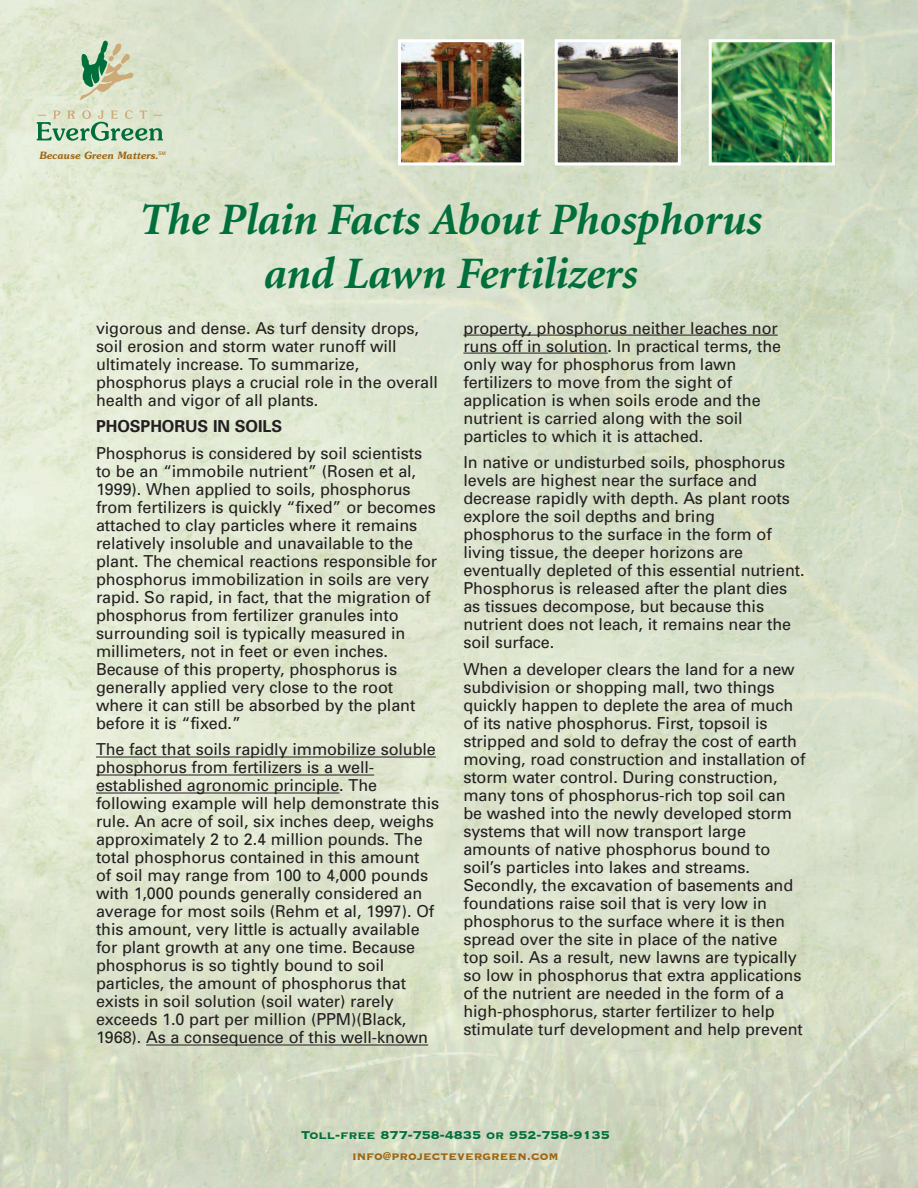
<style>
.page{position:relative;width:918px;height:1188px;background:#fff}
.page>*{position:absolute;margin:0;border:0;box-sizing:border-box;transform-origin:0 0}
.t1{font:italic 700 45px/54px "Minion";letter-spacing:-.01em;color:#006f3c;text-align:center}
.t2{font:16.5px/18px "Univers";letter-spacing:-.005em;color:#231f20}
.t3{font:700 16.5px "Univers";letter-spacing:-.005em;color:#231f20}
.t4{font:15px "Copperplate Thirty Three BC";color:#006f3c}
.t5{font:15px "Copperplate Thirty Three BC";color:#9e6512;scale:.95 1}
.t6{font:italic 600 10.05px "Souvenir";color:#9e6512;scale:.95 1}
</style>
<div class="page">
<svg style="left:80px;top:41px;width:54px;height:59px;background:#b3c5a3"></svg>
<svg style="left:37px;top:110px;width:126px;height:31px;background:#b2ccae"></svg>
<img style="left:402px;top:43px;width:118px;height:118px">
<div style="left:398px;top:39px;width:126px;height:126px;border:3px solid #fff"></div>
<img style="left:559px;top:43px;width:118px;height:118px">
<div style="left:555px;top:39px;width:126px;height:126px;border:3px solid #fff"></div>
<img style="left:713px;top:43px;width:118px;height:118px">
<div style="left:709px;top:39px;width:126px;height:126px;border:3px solid #fff"></div>
<hr style="left:96px;top:757px;width:340px;height:1px;background:#231f20">
<hr style="left:96px;top:775px;width:73px;height:1px;background:#231f20">
<hr style="left:169px;top:775px;width:34px;height:1px;background:#231f20">
<hr style="left:203px;top:775px;width:50px;height:1px;background:#231f20">
<hr style="left:253px;top:775px;width:121px;height:1px;background:#231f20">
<hr style="left:96px;top:793px;width:116px;height:1px;background:#231f20">
<hr style="left:212px;top:793px;width:127px;height:1px;background:#231f20">
<hr style="left:146px;top:1045px;width:282px;height:1px;background:#231f20">
<svg style="left:463px;top:335px;width:16px;height:1px"></svg>
<hr style="left:479px;top:335px;width:35px;height:1px;background:#231f20">
<svg style="left:514px;top:335px;width:13px;height:1px"></svg>
<hr style="left:527px;top:335px;width:83px;height:1px;background:#231f20">
<hr style="left:610px;top:335px;width:168px;height:1px;background:#231f20">
<hr style="left:470px;top:353px;width:47px;height:1px;background:#231f20">
<hr style="left:517px;top:353px;width:91px;height:1px;background:#231f20">
<p class="t6" style="left:39px;top:150px;width:135px">Because Green Matters.<sup>SM</sup></p>
<h1 class="t1" style="left:138px;top:196px;width:624px">The Plain Facts About Phosphorus and Lawn Fertilizers</h1>
<p class="t2" style="left:96px;top:320px;width:344px">vigorous and dense. As turf density drops, soil erosion and storm water runoff will ultimately increase. To summarize, phosphorus plays a crucial role in the overall health and vigor of all plants.</p>
<p class="t3" style="left:96px;top:420px;width:188px">PHOSPHORUS IN SOILS</p>
<p class="t2" style="left:96px;top:445px;width:343px">Phosphorus is considered by soil scientists to be an “immobile nutrient” (Rosen et al, 1999). When applied to soils, phosphorus from fertilizers is quickly “fixed” or becomes attached to clay particles where it remains relatively insoluble and unavailable to the plant. The chemical reactions responsible for phosphorus immobilization in soils are very rapid. So rapid, in fact, that the migration of phosphorus from fertilizer granules into surrounding soil is typically measured in millimeters, not in feet or even inches.<br>Because of this property, phosphorus is generally applied very close to the root where it can still be absorbed by the plant before it is “fixed.”</p>
<p class="t2" style="left:96px;top:742px;width:345px">The fact that soils rapidly immobilize soluble phosphorus from fertilizers is a well&shy;established agronomic principle. The following example will help demonstrate this rule. An acre of soil, six inches deep, weighs approximately 2 to 2.4 million pounds. The total phosphorus contained in this amount<br>of soil may range from 100 to 4,000 pounds with 1,000 pounds generally considered an average for most soils (Rehm et al, 1997). Of this amount, very little is actually available for plant growth at any one time. Because phosphorus is so tightly bound to soil particles, the amount of phosphorus that exists in soil solution (soil water) rarely exceeds 1.0 part per million (PPM)(Black, 1968). As a consequence of this well-known</p>
<p class="t2" style="left:463px;top:320px;width:319px">property, phosphorus neither leaches nor runs off in solution. In practical terms, the only way for phosphorus from lawn fertilizers to move from the sight of application is when soils erode and the nutrient is carried along with the soil particles to which it is attached.</p>
<p class="t2" style="left:463px;top:455px;width:343px">In native or undisturbed soils, phosphorus levels are highest near the surface and decrease rapidly with depth. As plant roots explore the soil depths and bring phosphorus to the surface in the form of living tissue, the deeper horizons are eventually depleted of this essential nutrient.<br>Phosphorus is released after the plant dies as tissues decompose, but because this nutrient does not leach, it remains near the soil surface.</p>
<p class="t2" style="left:463px;top:661px;width:344px">When a developer clears the land for a new subdivision or shopping mall, two things quickly happen to deplete the area of much of its native phosphorus. First, topsoil is stripped and sold to defray the cost of earth moving, road construction and installation of storm water control. During construction, many tons of phosphorus-rich top soil can be washed into the newly developed storm systems that will now transport large amounts of native phosphorus bound to soil’s particles into lakes and streams.<br>Secondly, the excavation of basements and foundations raise soil that is very low in phosphorus to the surface where it is then spread over the site in place of the native top soil. As a result, new lawns are typically so low in phosphorus that extra applications of the nutrient are needed in the form of a high-phosphorus, starter fertilizer to help stimulate turf development and help prevent</p>
<p class="t4" style="left:301px;top:1125px;width:310px">Toll-free 877-758-4835 or 952-758-9135</p>
<p class="t5" style="left:352px;top:1146px;width:219px">info@projectevergreen.com</p>
</div>
